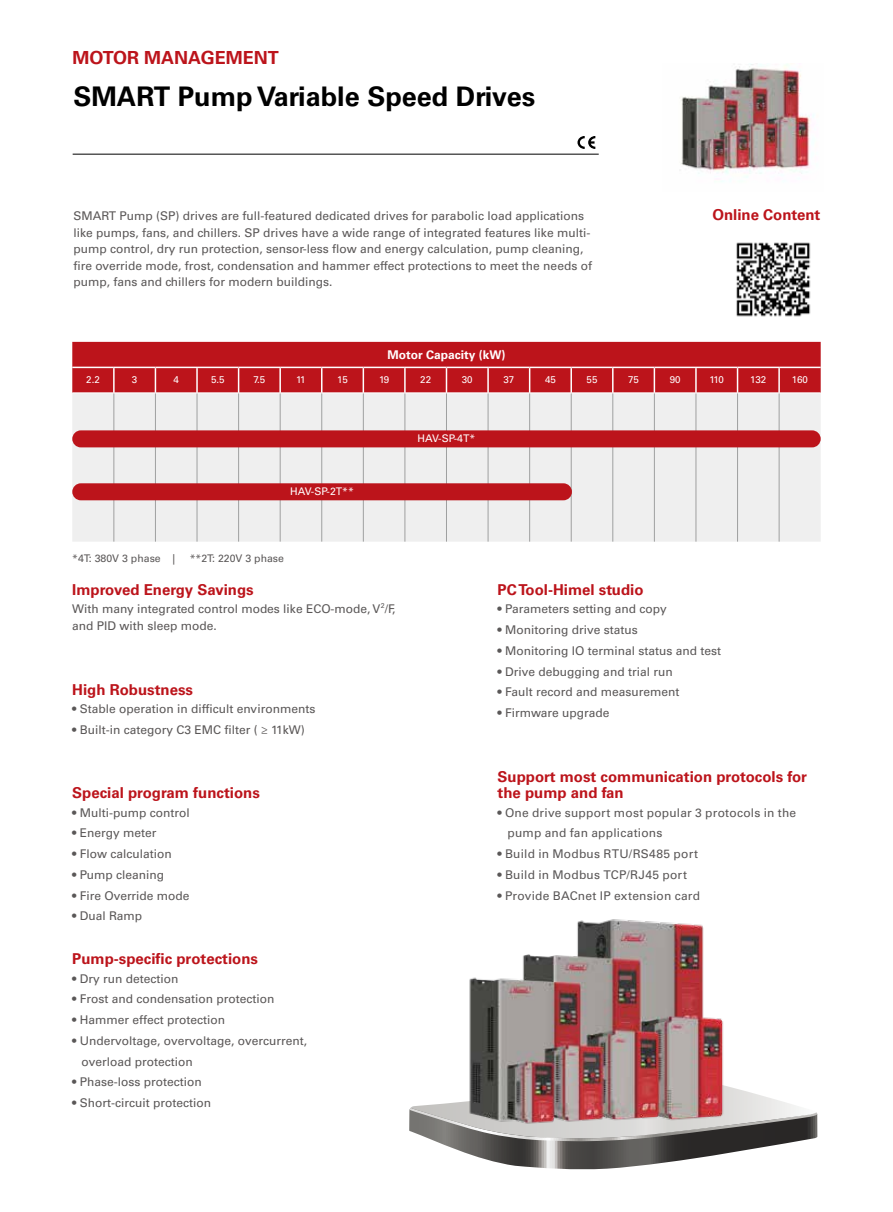
<style>
.page{position:relative;width:893px;height:1212px;background:#fff}
.page>*{position:absolute;margin:0;border:0;box-sizing:border-box;transform-origin:0 0}
.t1{font:700 27px "Univers LT Std";color:#000}
.t2{font:700 18px "Univers LT Std";color:#bc141b}
.t3{font:700 15px/16.5px "Univers LT Std";color:#bc141b}
.t4{font:12px/16.5px "Univers LT Std";color:#5a5757}
.t5{font:12px "Univers LT Std";letter-spacing:.02em;color:#5a5757}
.t6{font:700 12px "Univers LT Std";color:#fff}
.t7{font:10.5px "Univers LT Std";color:#5a5757}
.t8{font:10.5px "Univers LT Std";color:#fff}
.t9{font:9.75px "Univers LT Std";color:#fff}
.t10{font:7.05px "Univers LT Std";color:#5a5757}
</style>
<div class="page">
<hr style="left:73px;top:154px;width:526px;height:1px;background:#000">
<svg style="left:577px;top:136px;width:18px;height:13px"></svg>
<img style="left:681px;top:64px;width:133px;height:118px">
<img style="left:736px;top:242px;width:75px;height:75px">
<div style="left:72px;top:394px;width:749px;height:148px;background:#efefef"></div>
<hr style="left:114px;top:393px;width:1px;height:149px;background:#9fa0a0">
<hr style="left:155px;top:393px;width:1px;height:149px;background:#9fa0a0">
<hr style="left:197px;top:393px;width:1px;height:149px;background:#9fa0a0">
<hr style="left:238px;top:393px;width:1px;height:149px;background:#9fa0a0">
<hr style="left:280px;top:393px;width:1px;height:149px;background:#9fa0a0">
<hr style="left:321px;top:393px;width:1px;height:149px;background:#9fa0a0">
<hr style="left:363px;top:393px;width:1px;height:149px;background:#9fa0a0">
<hr style="left:405px;top:393px;width:1px;height:149px;background:#9fa0a0">
<hr style="left:446px;top:393px;width:1px;height:149px;background:#9fa0a0">
<hr style="left:488px;top:393px;width:1px;height:149px;background:#9fa0a0">
<hr style="left:529px;top:393px;width:1px;height:149px;background:#9fa0a0">
<hr style="left:571px;top:393px;width:1px;height:149px;background:#9fa0a0">
<hr style="left:613px;top:393px;width:1px;height:149px;background:#9fa0a0">
<hr style="left:654px;top:393px;width:1px;height:149px;background:#9fa0a0">
<hr style="left:696px;top:393px;width:1px;height:149px;background:#9fa0a0">
<hr style="left:737px;top:393px;width:1px;height:149px;background:#9fa0a0">
<hr style="left:779px;top:393px;width:1px;height:149px;background:#9fa0a0">
<svg style="left:72px;top:342px;width:749px;height:51px;background:#bf2228"></svg>
<hr style="left:778px;top:368px;width:2px;height:25px;background:#fff">
<hr style="left:114px;top:393px;width:41px;height:1px;background:#fff">
<hr style="left:155px;top:393px;width:42px;height:1px;background:#fff">
<hr style="left:197px;top:393px;width:42px;height:1px;background:#fff">
<hr style="left:280px;top:393px;width:42px;height:1px;background:#fff">
<hr style="left:363px;top:393px;width:42px;height:1px;background:#fff">
<hr style="left:405px;top:393px;width:41px;height:1px;background:#fff">
<hr style="left:446px;top:393px;width:42px;height:1px;background:#fff">
<hr style="left:488px;top:393px;width:42px;height:1px;background:#fff">
<hr style="left:571px;top:393px;width:42px;height:1px;background:#fff">
<hr style="left:613px;top:393px;width:41px;height:1px;background:#fff">
<hr style="left:654px;top:393px;width:42px;height:1px;background:#fff">
<hr style="left:696px;top:393px;width:41px;height:1px;background:#fff">
<hr style="left:737px;top:393px;width:42px;height:1px;background:#fff">
<hr style="left:779px;top:393px;width:42px;height:1px;background:#fff">
<div style="left:72px;top:430px;width:749px;height:17px;background:#bc141b;border-radius:9px"></div>
<div style="left:72px;top:483px;width:500px;height:17px;background:#bc141b;border-radius:9px"></div>
<svg style="left:409px;top:1087px;width:409px;height:83px"></svg>
<img style="left:467px;top:919px;width:265px;height:209px">
<h2 class="t2" style="left:73px;top:51px;width:208px">MOTOR MANAGEMENT</h2>
<h1 class="t1" style="left:73px;top:87px;width:463px">SMART Pump Variable Speed Drives</h1>
<p class="t4" style="left:73px;top:209px;width:520px">SMART Pump (SP) drives are full-featured dedicated drives for parabolic load applications like pumps, fans, and chillers. SP drives have a wide range of integrated features like multi&shy;pump control, dry run protection, sensor-less flow and energy calculation, pump cleaning, fire override mode, frost, condensation and hammer effect protections to meet the needs of pump, fans and chillers for modern buildings.</p>
<p class="t3" style="left:712px;top:209px;width:110px">Online Content</p>
<p class="t6" style="left:388px;top:350px;width:119px">Motor Capacity (kW)</p>
<p class="t9" style="left:86px;top:376px;width:15px">2.2</p>
<p class="t9" style="left:132px;top:376px;width:7px">3</p>
<p class="t9" style="left:174px;top:376px;width:7px">4</p>
<p class="t9" style="left:211px;top:376px;width:15px">5.5</p>
<p class="t9" style="left:254px;top:376px;width:13px">7.5</p>
<p class="t9" style="left:296px;top:376px;width:11px">11</p>
<p class="t9" style="left:337px;top:376px;width:12px">15</p>
<p class="t9" style="left:379px;top:376px;width:12px">19</p>
<p class="t9" style="left:420px;top:376px;width:12px">22</p>
<p class="t9" style="left:462px;top:376px;width:12px">30</p>
<p class="t9" style="left:503px;top:376px;width:12px">37</p>
<p class="t9" style="left:545px;top:376px;width:12px">45</p>
<p class="t9" style="left:587px;top:376px;width:12px">55</p>
<p class="t9" style="left:628px;top:376px;width:12px">75</p>
<p class="t9" style="left:670px;top:376px;width:12px">90</p>
<p class="t9" style="left:709px;top:376px;width:16px">110</p>
<p class="t9" style="left:750px;top:376px;width:18px">132</p>
<p class="t9" style="left:792px;top:376px;width:18px">160</p>
<p class="t8" style="left:290px;top:488px;width:65px">HAV-SP-2T**</p>
<p class="t7" style="left:72px;top:554px;width:104px">*4T: 380V 3 phase |</p>
<p class="t7" style="left:190px;top:554px;width:96px">**2T: 220V 3 phase</p>
<p class="t3" style="left:72px;top:583px;width:183px">Improved Energy Savings</p>
<p class="t4" style="left:72px;top:602px;width:325px">With many integrated control modes like ECO-mode, V /F,</p>
<p class="t10" style="left:381px;top:602px;width:5px">2</p>
<p class="t4" style="left:72px;top:619px;width:146px">and PID with sleep mode.</p>
<p class="t3" style="left:72px;top:683px;width:122px">High Robustness</p>
<p class="t4" style="left:72px;top:702px;width:245px">• Stable operation in difficult environments</p>
<p class="t4" style="left:72px;top:723px;width:234px">• Built-in category C3 EMC filter ( ≥ 11kW)</p>
<p class="t3" style="left:72px;top:787px;width:189px">Special program functions</p>
<p class="t4" style="left:72px;top:806px;width:119px">• Multi-pump control</p>
<p class="t4" style="left:72px;top:826px;width:86px">• Energy meter</p>
<p class="t4" style="left:72px;top:847px;width:101px">• Flow calculation</p>
<p class="t4" style="left:72px;top:868px;width:93px">• Pump cleaning</p>
<p class="t4" style="left:72px;top:889px;width:119px">• Fire Override mode</p>
<p class="t4" style="left:72px;top:909px;width:71px">• Dual Ramp</p>
<p class="t3" style="left:72px;top:953px;width:187px">Pump-specific protections</p>
<p class="t4" style="left:72px;top:972px;width:108px">• Dry run detection</p>
<p class="t4" style="left:72px;top:992px;width:204px">• Frost and condensation protection</p>
<p class="t4" style="left:72px;top:1013px;width:154px">• Hammer effect protection</p>
<p class="t4" style="left:81px;top:1032px;width:227px;line-height:20.7px;text-indent:-9px">• Undervoltage, overvoltage, overcurrent, overload protection</p>
<p class="t4" style="left:72px;top:1075px;width:131px">• Phase-loss protection</p>
<p class="t4" style="left:72px;top:1096px;width:140px">• Short-circuit protection</p>
<p class="t8" style="left:418px;top:435px;width:59px">HAV-SP-4T*</p>
<p class="t3" style="left:497px;top:583px;width:148px">PC Tool-Himel studio</p>
<p class="t4" style="left:497px;top:602px;width:171px">• Parameters setting and copy</p>
<p class="t4" style="left:497px;top:623px;width:142px">• Monitoring drive status</p>
<p class="t4" style="left:497px;top:644px;width:225px">• Monitoring IO terminal status and test</p>
<p class="t4" style="left:497px;top:665px;width:177px">• Drive debugging and trial run</p>
<p class="t4" style="left:497px;top:685px;width:183px">• Fault record and measurement</p>
<p class="t4" style="left:497px;top:706px;width:113px">• Firmware upgrade</p>
<p class="t3" style="left:497px;top:770px;width:311px">Support most communication protocols for the pump and fan</p>
<p class="t4" style="left:507px;top:803px;width:290px;line-height:20.7px;text-indent:-10px">• One drive support most popular 3 protocols in the pump and fan applications</p>
<p class="t5" style="left:497px;top:849px;width:202px">• Build in Modbus RTU/RS485 port</p>
<p class="t4" style="left:497px;top:868px;width:191px">• Build in Modbus TCP/RJ45 port</p>
<p class="t5" style="left:497px;top:891px;width:204px">• Provide BACnet IP extension card</p>
</div>
